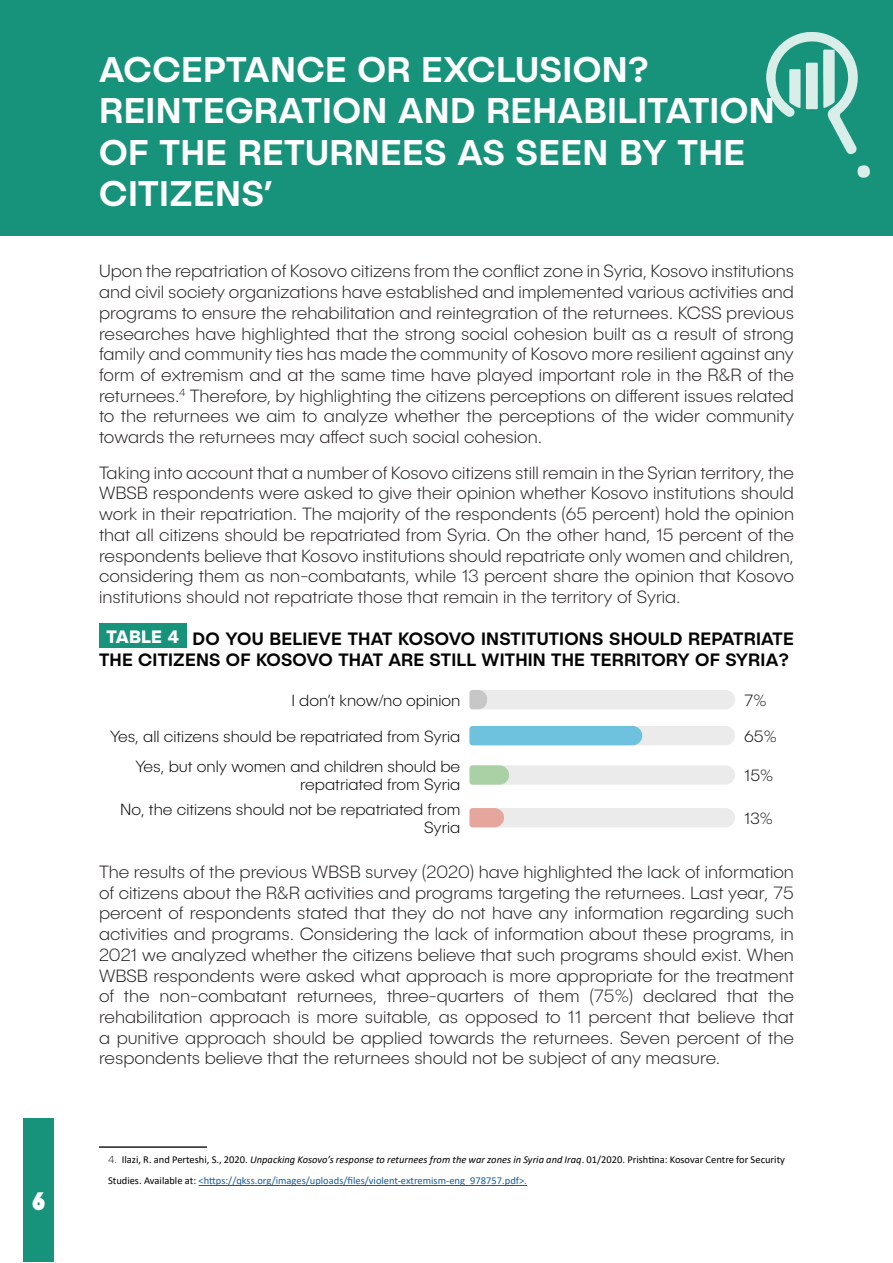
<style>
.page{position:relative;width:893px;height:1263px;background:#fff}
.page>*{position:absolute;margin:0;border:0;box-sizing:border-box;transform-origin:0 0}
.t1{font:500 36px/41.4px "Publica Sans";letter-spacing:.01em;color:#fff}
.t2{font:900 25.2px "Publica Sans";color:#fff;scale:.83 1}
.t3{font:200 18px/20.7px "Publica Sans";color:#231f20;text-align:justify}
.t4{font:500 18px/20.7px "Publica Sans";letter-spacing:.01em;color:#040503;text-align:right}
.t5{font:700 18px "Publica Sans";letter-spacing:.01em;color:#fff}
.t6{font:200 16.5px/18px "Publica Sans";color:#040503;text-align:right}
.Paragraph_Style_1{font:10.5px/21.6px "Calibri";color:#000}
.s1{font-family:"Publica Sans";font-weight:200;color:#231f20}
.s2{font-style:italic}
.s3{color:#175d9e}
</style>
<div class="page">
<div style="left:0;top:0;width:893px;height:235px;background:#18937b"></div>
<svg style="left:766px;top:32px;width:92px;height:123px"></svg>
<div style="left:858px;top:165px;width:12px;height:13px;background:#d9ede9;border-radius:6px"></div>
<div style="left:24px;top:1118px;width:30px;height:144px;background:#18937b"></div>
<div style="left:99px;top:624px;width:88px;height:24px;background:#18937b"></div>
<svg style="left:469px;top:690px;width:266px;height:19px;background:#e9e9e9"></svg>
<svg style="left:469px;top:726px;width:266px;height:19px;background:#9bd0e2"></svg>
<svg style="left:469px;top:765px;width:266px;height:20px;background:#e3e8e2"></svg>
<svg style="left:469px;top:808px;width:266px;height:19px;background:#ebe2e1"></svg>
<hr style="left:99px;top:1146px;width:108px;height:2px;background:#231f20">
<hr style="left:199px;top:1185px;width:328px;height:1px;background:#175d9e">
<p class="t2" style="left:32px;top:1184px;width:17px">6</p>
<p class="t1" style="left:99px;top:47px;width:677px">ACCEPTANCE OR EXCLUSION?<br>REINTEGRATION AND REHABILITATION<br>OF THE RETURNEES AS SEEN BY THE<br>CITIZENS’</p>
<p class="t3" style="left:99px;top:260px;width:697px">Upon the repatriation of Kosovo citizens from the conflict zone in Syria, Kosovo institutions and civil society organizations have established and implemented various activities and programs to ensure the rehabilitation and reintegration of the returnees. KCSS previous researches have highlighted that the strong social cohesion built as a result of strong family and community ties has made the community of Kosovo more resilient against any form of extremism and at the same time have played important role in the R&amp;R of the returnees.<sup>4</sup> Therefore, by highlighting the citizens perceptions on different issues related to the returnees we aim to analyze whether the perceptions of the wider community towards the returnees may affect such social cohesion.</p>
<p class="t3" style="left:99px;top:462px;width:696px">Taking into account that a number of Kosovo citizens still remain in the Syrian territory, the WBSB respondents were asked to give their opinion whether Kosovo institutions should work in their repatriation. The majority of the respondents (65 percent) hold the opinion that all citizens should be repatriated from Syria. On the other hand, 15 percent of the respondents believe that Kosovo institutions should repatriate only women and children, considering them as non-combatants, while 13 percent share the opinion that Kosovo institutions should not repatriate those that remain in the territory of Syria.</p>
<p class="t5" style="left:107px;top:625px;width:74px">TABLE 4</p>
<p class="t4" style="left:99px;top:628px;width:696px">DO YOU BELIEVE THAT KOSOVO INSTITUTIONS SHOULD REPATRIATE<br>THE CITIZENS OF KOSOVO THAT ARE STILL WITHIN THE TERRITORY OF SYRIA?</p>
<p class="t6" style="left:291px;top:691px;width:170px">I don’t know/no opinion</p>
<p class="t6" style="left:744px;top:691px;width:24px">7%</p>
<p class="t6" style="left:110px;top:727px;width:352px">Yes, all citizens should be repatriated from Syria</p>
<p class="t6" style="left:744px;top:727px;width:34px">65%</p>
<p class="t6" style="left:136px;top:757px;width:326px">Yes, but only women and children should be repatriated from Syria</p>
<p class="t6" style="left:744px;top:766px;width:31px">15%</p>
<p class="t6" style="left:120px;top:800px;width:342px">No, the citizens should not be repatriated from<br>Syria</p>
<p class="t6" style="left:744px;top:809px;width:30px">13%</p>
<p class="t3" style="left:99px;top:861px;width:696px">The results of the previous WBSB survey (2020) have highlighted the lack of information of citizens about the R&amp;R activities and programs targeting the returnees. Last year, 75 percent of respondents stated that they do not have any information regarding such activities and programs. Considering the lack of information about these programs, in 2021 we analyzed whether the citizens believe that such programs should exist. When WBSB respondents were asked what approach is more appropriate for the treatment of the non-combatant returnees, three-quarters of them (75%) declared that the rehabilitation approach is more suitable, as opposed to 11 percent that believe that a punitive approach should be applied towards the returnees. Seven percent of the respondents believe that the returnees should not be subject of any measure.</p>
<p class="Paragraph_Style_1" style="left:108px;top:1148px;width:678px"><span class="s1">4.</span> Ilazi, R. and Perteshi, S., 2020. <span class="s2">Unpacking Kosovo’s response to returnees from the war zones in Syria and Iraq</span>. 01/2020. Prishtina: Kosovar Centre for Security<br>Studies. Available at: <span class="s3">&lt;https://qkss.org/images/uploads/files/violent-extremism-eng_978757.pdf&gt;.</span></p>
</div>
